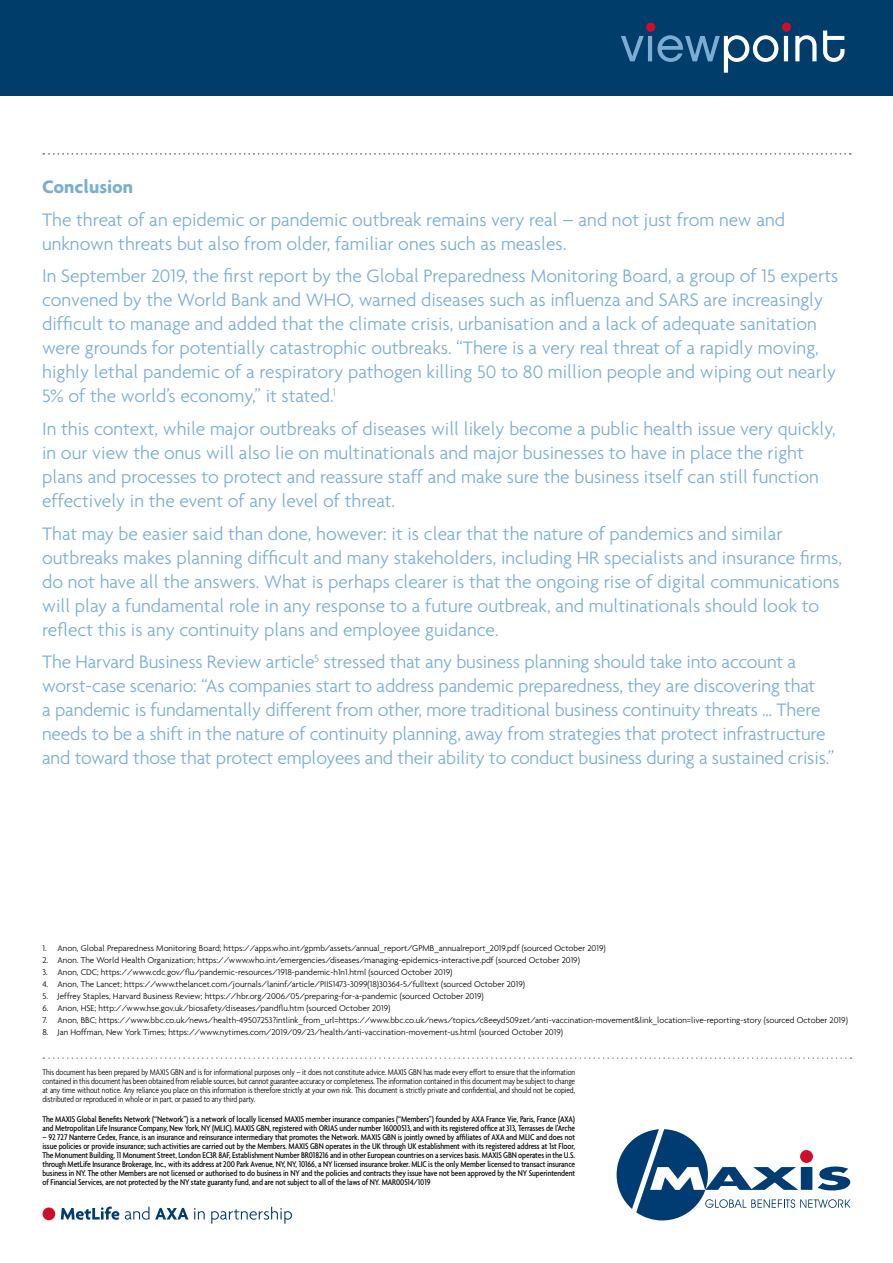
<style>
.page{position:relative;width:893px;height:1263px;background:#fff}
.page>*{position:absolute;margin:0;border:0;box-sizing:border-box;transform-origin:0 0}
.t1{font:300 19.5px/24px "Agenda";color:#7badd3}
.t2{font:700 19.5px "Agenda";color:#7badd3}
.t3{font:500 condensed 9px/9px "Agenda";letter-spacing:-.01em;color:#000}
.t4{font:300 9px "Agenda";color:#000}
.t5{font:300 condensed 9px/9px "Agenda";letter-spacing:-.01em;color:#000;text-align:justify}
</style>
<div class="page">
<div style="left:0;top:0;width:893px;height:95px;background:#003d6a"></div>
<svg style="left:621px;top:31px;width:223px;height:42px"></svg>
<div style="left:646px;top:23px;width:9px;height:9px;background:#ce0e2d;border-radius:50%"></div>
<div style="left:782px;top:23px;width:9px;height:9px;background:#ce0e2d;border-radius:50%"></div>
<svg style="left:617px;top:1129px;width:233px;height:91px"></svg>
<div style="left:800px;top:1150px;width:13px;height:13px;background:#ce0e2d;border-radius:50%"></div>
<svg style="left:61px;top:1206px;width:58px;height:14px"></svg>
<svg style="left:125px;top:1207px;width:24px;height:13px"></svg>
<svg style="left:155px;top:1208px;width:33px;height:11px"></svg>
<svg style="left:194px;top:1208px;width:11px;height:11px"></svg>
<svg style="left:211px;top:1207px;width:81px;height:17px"></svg>
<div style="left:43px;top:1207px;width:12px;height:13px;background:#ce0e2d;border-radius:50%"></div>
<svg style="left:43px;top:1057px;width:808px;height:2px"></svg>
<svg style="left:43px;top:153px;width:808px;height:2px"></svg>
<p class="t2" style="left:42px;top:175px;width:93px">Conclusion</p>
<p class="t1" style="left:42px;top:207px;width:744px">The threat of an epidemic or pandemic outbreak remains very real – and not just from new and unknown threats but also from older, familiar ones such as measles.</p>
<p class="t1" style="left:42px;top:264px;width:798px">In September 2019, the first report by the Global Preparedness Monitoring Board, a group of 15 experts convened by the World Bank and WHO, warned diseases such as influenza and SARS are increasingly difficult to manage and added that the climate crisis, urbanisation and a lack of adequate sanitation were grounds for potentially catastrophic outbreaks. “There is a very real threat of a rapidly moving, highly lethal pandemic of a respiratory pathogen killing 50 to 80 million people and wiping out nearly 5% of the world’s economy,” it stated.<sup>1</sup></p>
<p class="t1" style="left:42px;top:416px;width:795px">In this context, while major outbreaks of diseases will likely become a public health issue very quickly, in our view the onus will also lie on multinationals and major businesses to have in place the right plans and processes to protect and reassure staff and make sure the business itself can still function effectively in the event of any level of threat.</p>
<p class="t1" style="left:42px;top:521px;width:801px">That may be easier said than done, however: it is clear that the nature of pandemics and similar outbreaks makes planning difficult and many stakeholders, including HR specialists and insurance firms, do not have all the answers. What is perhaps clearer is that the ongoing rise of digital communications will play a fundamental role in any response to a future outbreak, and multinationals should look to reflect this is any continuity plans and employee guidance.</p>
<p class="t1" style="left:42px;top:649px;width:794px">The Harvard Business Review article<sup>5</sup> stressed that any business planning should take into account a worst-case scenario: “As companies start to address pandemic preparedness, they are discovering that<br>a pandemic is fundamentally different from other, more traditional business continuity threats … There needs to be a shift in the nature of continuity planning, away from strategies that protect infrastructure and toward those that protect employees and their ability to conduct business during a sustained crisis.”</p>
<p class="t4" style="left:43px;top:942px;width:565px">1. Anon, Global Preparedness Monitoring Board; https://apps.who.int/gpmb/assets/annual_report/GPMB_annualreport_2019.pdf (sourced October 2019)</p>
<p class="t4" style="left:43px;top:954px;width:539px">2. Anon. The World Health Organization; https://www.who.int/emergencies/diseases/managing-epidemics-interactive.pdf (sourced October 2019)</p>
<p class="t4" style="left:43px;top:966px;width:411px">3. Anon, CDC; https://www.cdc.gov/flu/pandemic-resources/1918-pandemic-h1n1.html (sourced October 2019)</p>
<p class="t4" style="left:43px;top:978px;width:484px">4. Anon, The Lancet; https://www.thelancet.com/journals/laninf/article/PIIS1473-3099(18)30364-5/fulltext (sourced October 2019)</p>
<p class="t4" style="left:43px;top:990px;width:443px">5. Jeffrey Staples, Harvard Business Review; https://hbr.org/2006/05/preparing-for-a-pandemic (sourced October 2019)</p>
<p class="t4" style="left:43px;top:1002px;width:349px">6. Anon, HSE; http://www.hse.gov.uk/biosafety/diseases/pandflu.htm (sourced October 2019)</p>
<p class="t4" style="left:43px;top:1014px;width:807px">7. Anon, BBC; https://www.bbc.co.uk/news/health-49507253?intlink_from_url=https://www.bbc.co.uk/news/topics/c8eeyd509zet/anti-vaccination-movement&amp;link_location=live-reporting-story (sourced October 2019)</p>
<p class="t4" style="left:43px;top:1026px;width:522px">8. Jan Hoffman, New York Times; https://www.nytimes.com/2019/09/23/health/anti-vaccination-movement-us.html (sourced October 2019)</p>
<p class="t5" style="left:43px;top:1067px;width:534px">This document has been prepared by MAXIS GBN and is for informational purposes only – it does not constitute advice. MAXIS GBN has made every effort to ensure that the information contained in this document has been obtained from reliable sources, but cannot guarantee accuracy or completeness. The information contained in this document may be subject to change at any time without notice. Any reliance you place on this information is therefore strictly at your own risk. This document is strictly private and confidential, and should not be copied, distributed or reproduced in whole or in part, or passed to any third party.</p>
<p class="t3" style="left:43px;top:1114px;width:534px">The MAXIS Global Benefits Network (“Network”) is a network of locally licensed MAXIS member insurance companies (“Members”) founded by AXA France Vie, Paris, France (AXA) and Metropolitan Life Insurance Company, New York, NY (MLIC). MAXIS GBN, registered with ORIAS under number 16000513, and with its registered office at 313, Terrasses de l’Arche</p>
<p class="t3" style="left:43px;top:1132px;width:534px;text-align:justify">– 92 727 Nanterre Cedex, France, is an insurance and reinsurance intermediary that promotes the Network. MAXIS GBN is jointly owned by affiliates of AXA and MLIC and does not issue policies or provide insurance; such activities are carried out by the Members. MAXIS GBN operates in the UK through UK establishment with its registered address at 1st Floor, The Monument Building, 11 Monument Street, London EC3R 8AF, Establishment Number BR018216 and in other European countries on a services basis. MAXIS GBN operates in the U.S. through MetLife Insurance Brokerage, Inc., with its address at 200 Park Avenue, NY, NY, 10166, a NY licensed insurance broker. MLIC is the only Member licensed to transact insurance business in NY. The other Members are not licensed or authorised to do business in NY and the policies and contracts they issue have not been approved by the NY Superintendent of Financial Services, are not protected by the NY state guaranty fund, and are not subject to all of the laws of NY. MAR00514/1019</p>
</div>
